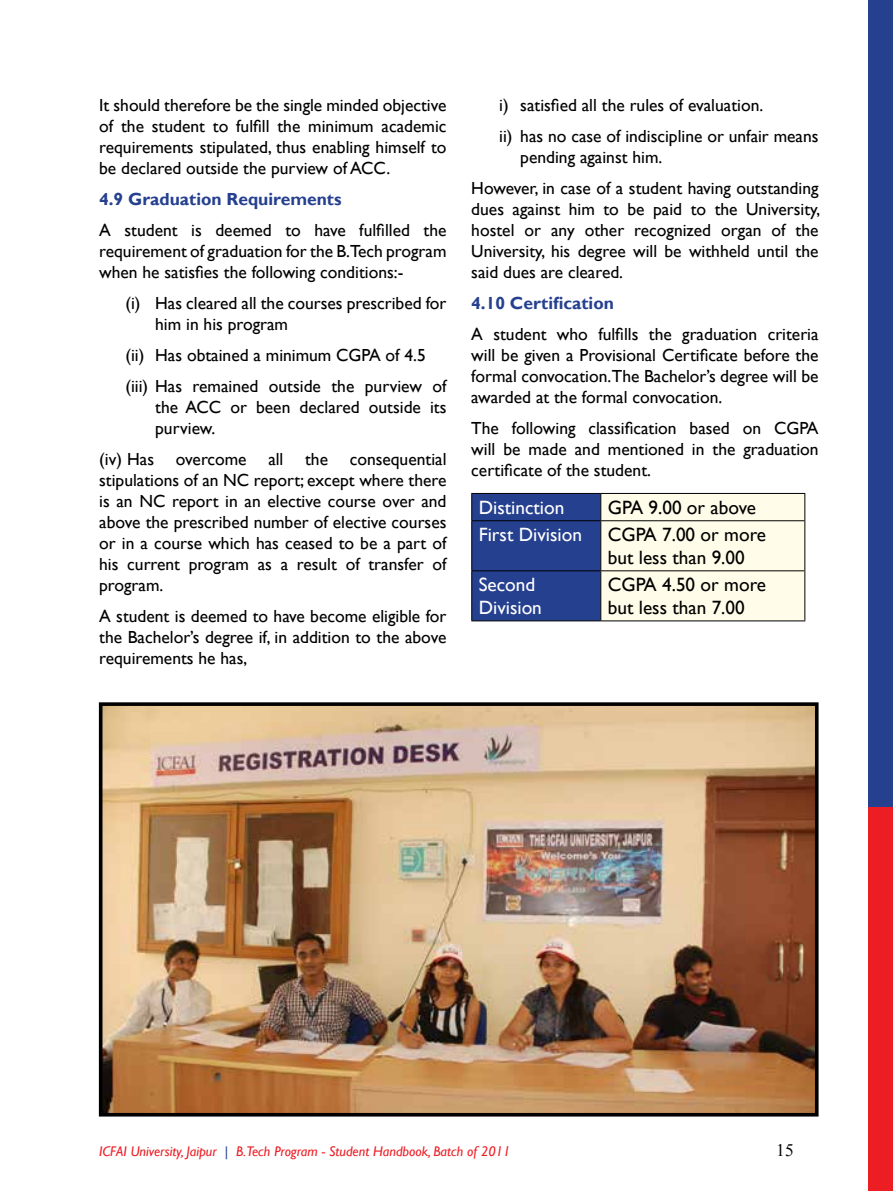
<style>
.page{position:relative;width:893px;height:1191px;background:#fff}
.page>*{position:absolute;margin:0;border:0;box-sizing:border-box;transform-origin:0 0}
.t1{font:19.25px/22.8px "Gill Sans";color:#000}
.t2{font:19.25px/22.8px "Gill Sans";color:#fff}
.t3{font:17.5px/21px "Gill Sans";color:#000;text-align:justify}
.t4{font:700 17.5px "Gill Sans";color:#25408f}
.t5{font:17.5px "Times New Roman";color:#000}
.t6{font:italic 14px "Gill Sans";color:#ed1d24}
.s1{color:#25408f}
</style>
<div class="page">
<div style="left:868px;top:0;width:25px;height:968px;background:#25408f"></div>
<div style="left:868px;top:807px;width:25px;height:384px;background:#ed1d24"></div>
<svg style="left:471px;top:493px;width:334px;height:127px;background:#a8b1c3"></svg>
<hr style="left:471px;top:520px;width:130px;height:1px;background:#000">
<hr style="left:471px;top:521px;width:1px;height:49px;background:#000">
<hr style="left:601px;top:520px;width:204px;height:1px;background:#000">
<hr style="left:600px;top:521px;width:1px;height:49px;background:#000">
<hr style="left:804px;top:521px;width:1px;height:49px;background:#000">
<hr style="left:471px;top:570px;width:130px;height:1px;background:#000">
<hr style="left:471px;top:571px;width:1px;height:49px;background:#000">
<hr style="left:601px;top:570px;width:204px;height:1px;background:#000">
<hr style="left:600px;top:571px;width:1px;height:49px;background:#000">
<hr style="left:804px;top:571px;width:1px;height:49px;background:#000">
<hr style="left:471px;top:620px;width:130px;height:1px;background:#000">
<hr style="left:601px;top:620px;width:204px;height:1px;background:#000">
<img style="left:104px;top:707px;width:710px;height:404px">
<div style="left:99px;top:702px;width:720px;height:414px;border:4px solid #000"></div>
<p class="t3" style="left:99px;top:95px;width:349px">It should therefore be the single minded objective of the student to fulfill the minimum academic requirements stipulated, thus enabling himself to be declared outside the purview of ACC.</p>
<p class="t4" style="left:99px;top:189px;width:244px">4.9 Graduation Requirements</p>
<p class="t3" style="left:99px;top:220px;width:349px">A student is deemed to have fulfilled the requirement of graduation for the B.Tech program when he satisfies the following conditions:-</p>
<p class="t3" style="left:155px;top:293px;width:293px;text-indent:-30px">(i) Has cleared all the courses prescribed for him in his program</p>
<p class="t3" style="left:125px;top:340px;width:323px;line-height:31px">(ii) Has obtained a minimum CGPA of 4.5 (iii) Has remained outside the purview of</p>
<p class="t3" style="left:155px;top:397px;width:293px">the ACC or been declared outside its purview.</p>
<p class="t3" style="left:99px;top:449px;width:349px">(iv) Has overcome all the consequential stipulations of an NC report; except where there is an NC report in an elective course over and above the prescribed number of elective courses or in a course which has ceased to be a part of his current program as a result of transfer of program.</p>
<p class="t3" style="left:99px;top:606px;width:349px">A student is deemed to have become eligible for the Bachelor’s degree if, in addition to the above requirements he has,</p>
<p class="t3" style="left:499px;top:90px;width:321px;line-height:31px">i) satisfied all the rules of evaluation.<br>ii) has no case of indiscipline or unfair means</p>
<p class="t3" style="left:471px;top:142px;width:349px;line-height:31px;text-indent:49px">pending against him.<br>However, in case of a student having outstanding</p>
<p class="t3" style="left:471px;top:199px;width:351px">dues against him to be paid to the University, hostel or any other recognized organ of the University, his degree will be withheld until the said dues are cleared.</p>
<p class="t4" style="left:471px;top:293px;width:144px">4.10 Certification</p>
<p class="t3" style="left:471px;top:324px;width:349px">A student who fulfills the graduation criteria will be given a Provisional Certificate before the formal convocation.The Bachelor’s degree will be awarded at the formal convocation.</p>
<p class="t3" style="left:471px;top:418px;width:349px">The following classification based on CGPA will be made and mentioned in the graduation certificate of the student.</p>
<p class="t2" style="left:479px;top:496px;width:87px">Distinction</p>
<p class="t1" style="left:608px;top:496px;width:150px">GPA 9.00 or above</p>
<p class="t2" style="left:479px;top:523px;width:105px">First Division</p>
<p class="t1" style="left:608px;top:523px;width:160px">CGPA 7.00 or more but less than 9.00</p>
<p class="t2" style="left:479px;top:573px;width:65px">Second<br>Division</p>
<p class="t1" style="left:608px;top:573px;width:160px">CGPA 4.50 or more but less than 7.00</p>
<p class="t6" style="left:99px;top:1143px;width:413px">ICFAI University, Jaipur <span class="s1">|</span> B.Tech Program - Student Handbook, Batch of 2011</p>
<p class="t5" style="left:776px;top:1138px;width:19px">15</p>
</div>
